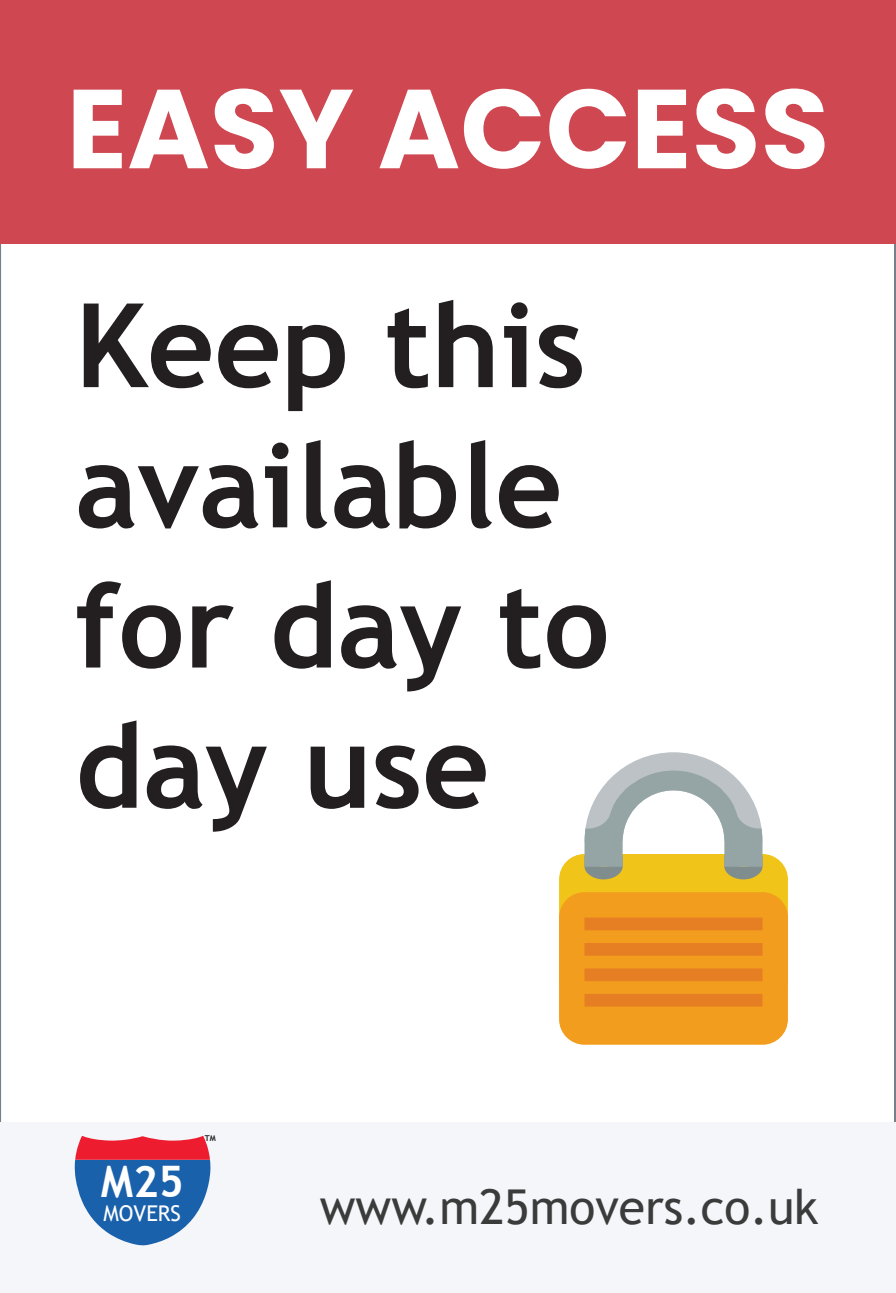
<style>
.page{position:relative;width:896px;height:1293px;background:#fff}
.page>*{position:absolute;margin:0;border:0;box-sizing:border-box;transform-origin:0 0}
.t1{font:700 116.8px/140px "Trebuchet MS";color:#231f20}
.t2{font:700 112px "Poppins";color:#fff}
.t3{font:48px "Trebuchet MS";color:#3b3b3b}
.t4{font:700 43.6px "Trebuchet MS";color:#fff}
.t5{font:21.6px "Trebuchet MS";color:#fff}
.t6{font:700 8px "Trebuchet MS";color:#231f20}
</style>
<div class="page">
<div style="left:0;top:1122px;width:896px;height:171px;background:#f4f6f9"></div>
<svg style="left:75px;top:1136px;width:135px;height:109px"></svg>
<svg style="left:559px;top:752px;width:229px;height:292px"></svg>
<div style="left:0;top:0;width:896px;height:244px;background:#cf4750"></div>
<p class="t2" style="left:67px;top:64px;width:764px">EASY ACCESS</p>
<p class="t1" style="left:75px;top:276px;width:536px">Keep this available for day to day use</p>
<p class="t4" style="left:101px;top:1153px;width:85px">M25</p>
<p class="t5" style="left:104px;top:1200px;width:79px">MOVERS</p>
<p class="t6" style="left:205px;top:1133px;width:12px">TM</p>
<p class="t3" style="left:320px;top:1177px;width:500px">www.m25movers.co.uk</p>
</div>
